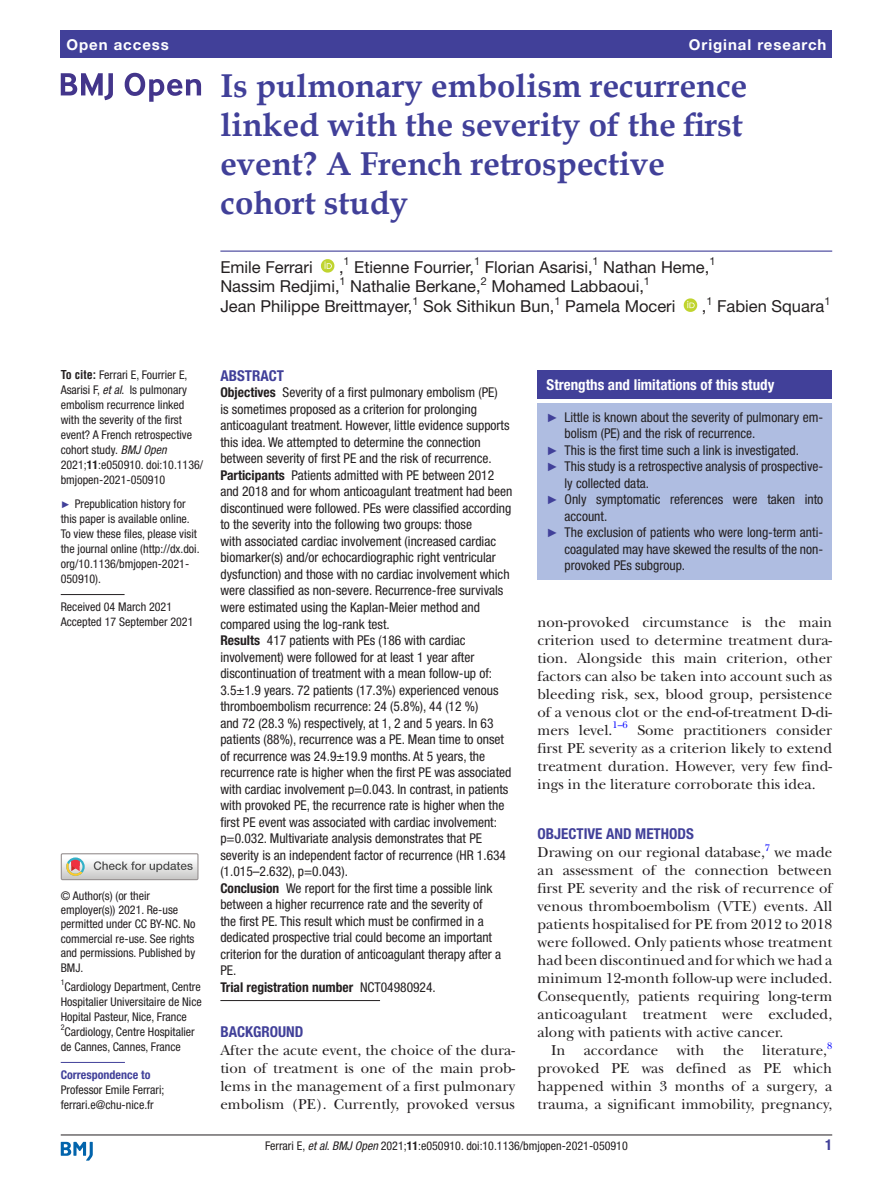
<style>
.page{position:relative;width:893px;height:1191px;background:#fff}
.page>*{position:absolute;margin:0;border:0;box-sizing:border-box;transform-origin:0 0}
.t1{font:700 33px/39px "Book Antiqua";color:#414099}
.t2{font:16.5px "Helvetica Neue LT Std";color:#231f20}
.t3{font:15px/18px "New Baskerville";color:#231f20;text-align:justify}
.t4{font:700 condensed 15px "Helvetica Neue LT Std";color:#414099}
.t5{font:700 condensed 15px "Helvetica Neue LT Std";color:#fff}
.t6{font:700 15px "Helvetica Neue LT Std";letter-spacing:.065em;color:#fff}
.t7{font:condensed 13.5px/16.5px "Helvetica Neue LT Std";color:#231f20}
.t8{font:condensed 12px/15px "Helvetica Neue LT Std";color:#231f20}
.t9{font:700 condensed 12px "Helvetica Neue LT Std";color:#414099}
.t10{font:10.95px "Helvetica Neue LT Std";color:#231f20}
.t11{font:9.9px "New Baskerville";color:#00f}
.t12{font:condensed 7.95px "Helvetica Neue LT Std";color:#231f20}
.s1{font-family:"Helvetica LT Std";font-weight:700}
.s2{font-style:italic}
.s3{font-weight:700}
.s4{font-family:"Arial";font-stretch:normal;font-size:9.75px;color:#414099}
.s5{font-family:"Arial";font-stretch:normal;font-size:12px;color:#414099}
</style>
<div class="page">
<hr style="left:61px;top:1134px;width:771px;height:1px;background:#231f20">
<svg style="left:61px;top:1141px;width:32px;height:19px"></svg>
<div style="left:61px;top:31px;width:771px;height:27px;background:#414099"></div>
<hr style="left:220px;top:250px;width:612px;height:2px;background:#414099">
<svg style="left:321px;top:259px;width:13px;height:14px"></svg>
<svg style="left:684px;top:298px;width:13px;height:14px"></svg>
<hr style="left:61px;top:594px;width:64px;height:1px;background:#231f20">
<hr style="left:61px;top:1062px;width:64px;height:1px;background:#414099">
<svg style="left:61px;top:73px;width:52px;height:27px"></svg>
<svg style="left:125px;top:73px;width:76px;height:29px"></svg>
<div style="left:61px;top:853px;width:138px;height:27px;border:1px solid #969090"></div>
<svg style="left:61px;top:853px;width:137px;height:26px"></svg>
<hr style="left:220px;top:1000px;width:160px;height:1px;background:#231f20">
<div style="left:538px;top:370px;width:294px;height:29px;background:#414099"></div>
<div style="left:538px;top:403px;width:294px;height:176px;background:#afbde1"></div>
<p class="t6" style="left:66px;top:35px;width:104px">Open access</p>
<p class="t6" style="left:689px;top:35px;width:139px">Original research</p>
<h1 class="t1" style="left:220px;top:66px;width:529px">Is pulmonary embolism recurrence linked with the severity of the first event? A French retrospective cohort study</h1>
<p class="t2" style="left:220px;top:257px;width:94px">Emile Ferrari</p>
<p class="t2" style="left:339px;top:257px;width:6px">,</p>
<p class="t10" style="left:344px;top:255px;width:8px">1</p>
<p class="t2" style="left:354px;top:257px;width:121px">Etienne Fourrier,</p>
<p class="t10" style="left:474px;top:255px;width:8px">1</p>
<p class="t2" style="left:485px;top:257px;width:109px">Florian Asarisi,</p>
<p class="t10" style="left:593px;top:255px;width:8px">1</p>
<p class="t2" style="left:603px;top:257px;width:108px">Nathan Heme,</p>
<p class="t10" style="left:709px;top:255px;width:8px">1</p>
<p class="t2" style="left:220px;top:276px;width:121px">Nassim Redjimi,</p>
<p class="t10" style="left:340px;top:274px;width:8px">1</p>
<p class="t2" style="left:350px;top:276px;width:132px">Nathalie Berkane,</p>
<p class="t10" style="left:481px;top:274px;width:8px">2</p>
<p class="t2" style="left:491px;top:276px;width:154px">Mohamed Labbaoui,</p>
<p class="t10" style="left:644px;top:274px;width:8px">1</p>
<p class="t2" style="left:220px;top:296px;width:193px">Jean Philippe Breittmayer,</p>
<p class="t10" style="left:412px;top:294px;width:8px">1</p>
<p class="t2" style="left:423px;top:296px;width:133px">Sok Sithikun Bun,</p>
<p class="t10" style="left:554px;top:294px;width:8px">1</p>
<p class="t2" style="left:565px;top:296px;width:112px">Pamela Moceri</p>
<p class="t10" style="left:706px;top:294px;width:8px">1</p>
<p class="t2" style="left:717px;top:296px;width:109px">Fabien Squara</p>
<p class="t10" style="left:824px;top:294px;width:8px">1</p>
<p class="t2" style="left:702px;top:296px;width:6px">,</p>
<p class="t8" style="left:61px;top:367px;width:144px"><span class="s1">To cite:</span> Ferrari E, Fourrier E,<br>Asarisi F, <span class="s2">et al</span>. Is pulmonary embolism recurrence linked with the severity of the first event? A French retrospective cohort study. <span class="s2">BMJ Open<br></span>2021;<span class="s3">11</span>:e050910. doi:10.1136/ bmjopen-2021-050910</p>
<p class="t8" style="left:61px;top:496px;width:140px"><span class="s4">►</span> Prepublication history for this paper is available online.<br>To view these files, please visit the journal online (http://dx.doi. org/10.1136/bmjopen-2021-<br>050910).</p>
<p class="t8" style="left:61px;top:599px;width:134px">Received 04 March 2021<br>Accepted 17 September 2021</p>
<p class="t8" style="left:61px;top:888px;width:136px;line-height:14.4px">© Author(s) (or their employer(s)) 2021. Re-use permitted under CC BY-NC. No commercial re-use. See rights and permissions. Published by<br>BMJ.</p>
<p class="t12" style="left:61px;top:978px;width:5px">1</p>
<p class="t8" style="left:61px;top:979px;width:143px;text-indent:4px">Cardiology Department, Centre<br>Hospitalier Universitaire de Nice<br>Hopital Pasteur, Nice, France<br><sup>2</sup>Cardiology, Centre Hospitalier de Cannes, Cannes, France</p>
<p class="t9" style="left:61px;top:1067px;width:91px">Correspondence to</p>
<p class="t8" style="left:61px;top:1082px;width:105px">Professor Emile Ferrari; ferrari.e@chu-nice.fr</p>
<p class="t4" style="left:220px;top:366px;width:65px">ABSTRACT</p>
<p class="t7" style="left:220px;top:384px;width:293px"><span class="s3">Objectives</span> Severity of a first pulmonary embolism (PE)<br>is sometimes proposed as a criterion for prolonging anticoagulant treatment. However, little evidence supports this idea. We attempted to determine the connection between severity of first PE and the risk of recurrence.<br><span class="s3">Participants</span> Patients admitted with PE between 2012 and 2018 and for whom anticoagulant treatment had been discontinued were followed. PEs were classified according to the severity into the following two groups: those<br>with associated cardiac involvement (increased cardiac biomarker(s) and/or echocardiographic right ventricular dysfunction) and those with no cardiac involvement which were classified as non-severe. Recurrence-free survivals were estimated using the Kaplan-Meier method and compared using the log-rank test.<br><span class="s3">Results</span> 417 patients with PEs (186 with cardiac involvement) were followed for at least 1 year after discontinuation of treatment with a mean follow-up of:<br>3.5±1.9 years. 72 patients (17.3%) experienced venous thromboembolism recurrence: 24 (5.8%), 44 (12 %)<br>and 72 (28.3 %) respectively, at 1, 2 and 5 years. In 63 patients (88%), recurrence was a PE. Mean time to onset of recurrence was 24.9±19.9 months. At 5 years, the recurrence rate is higher when the first PE was associated with cardiac involvement p=0.043. In contrast, in patients with provoked PE, the recurrence rate is higher when the first PE event was associated with cardiac involvement: p=0.032. Multivariate analysis demonstrates that PE severity is an independent factor of recurrence (HR 1.634 (1.015–2.632), p=0.043).<br><span class="s3">Conclusion</span> We report for the first time a possible link between a higher recurrence rate and the severity of<br>the first PE. This result which must be confirmed in a dedicated prospective trial could become an important criterion for the duration of anticoagulant therapy after a PE.<br><span class="s3">Trial registration number</span> NCT04980924.</p>
<p class="t4" style="left:220px;top:1023px;width:85px">BACKGROUND</p>
<p class="t3" style="left:220px;top:1041px;width:296px">After the acute event, the choice of the dura&shy;tion of treatment is one of the main prob&shy;lems in the management of a first pulmonary embolism (PE). Currently, provoked versus</p>
<p class="t5" style="left:547px;top:375px;width:229px">Strengths and limitations of this study</p>
<p class="t7" style="left:547px;top:408px;width:278px"><span class="s5">►</span> Little is known about the severity of pulmonary em-</p>
<p class="t7" style="left:565px;top:425px;width:192px">bolism (PE) and the risk of recurrence.</p>
<p class="t7" style="left:547px;top:441px;width:254px"><span class="s5">►</span> This is the first time such a link is investigated.</p>
<p class="t7" style="left:547px;top:458px;width:278px"><span class="s5">►</span> This study is a retrospective analysis of prospective-</p>
<p class="t7" style="left:565px;top:474px;width:86px">ly collected data.</p>
<p class="t7" style="left:547px;top:491px;width:278px"><span class="s5">►</span> Only symptomatic references were taken into</p>
<p class="t7" style="left:565px;top:507px;width:44px">account.</p>
<p class="t7" style="left:547px;top:524px;width:278px"><span class="s5">►</span> The exclusion of patients who were long-term anti-</p>
<p class="t7" style="left:565px;top:540px;width:260px">coagulated may have skewed the results of the non-</p>
<p class="t7" style="left:565px;top:557px;width:122px">provoked PEs subgroup.</p>
<p class="t3" style="left:538px;top:613px;width:296px">non-provoked circumstance is the main criterion used to determine treatment dura&shy;tion. Alongside this main criterion, other factors can also be taken into account such as bleeding risk, sex, blood group, persistence of a venous clot or the end-of-treatment D-di&shy;mers level.<sup>1–6</sup></p>
<p class="t3" style="left:538px;top:721px;width:296px;text-indent:100px">Some practitioners consider first PE severity as a criterion likely to extend treatment duration. However, very few find&shy;ings in the literature corroborate this idea.</p>
<p class="t4" style="left:538px;top:825px;width:158px">OBJECTIVE AND METHODS</p>
<p class="t3" style="left:538px;top:843px;width:229px">Drawing on our regional database,</p>
<p class="t11" style="left:765px;top:841px;width:7px">7</p>
<p class="t3" style="left:538px;top:843px;width:296px;text-indent:237px">we made an assessment of the connection between first PE severity and the risk of recurrence of venous thromboembolism (VTE) events. All patients hospitalised for PE from 2012 to 2018 were followed. Only patients whose treatment had been discontinued and for which we had a minimum 12-month follow-up were included.<br>Consequently, patients requiring long-term anticoagulant treatment were excluded, along with patients with active cancer.</p>
<p class="t3" style="left:538px;top:1041px;width:296px;text-indent:14px">In accordance with the literature,<sup>8 </sup>provoked PE was defined as PE which happened within 3 months of a surgery, a trauma, a significant immobility, pregnancy,</p>
<p class="t8" style="left:265px;top:1137px;width:364px">Ferrari E, <span class="s2">et al</span>. <span class="s2">BMJ Open</span> 2021;<span class="s3">11</span>:e050910. doi:10.1136/bmjopen-2021-050910</p>
<p class="t4" style="left:825px;top:1135px;width:9px">1</p>
</div>
